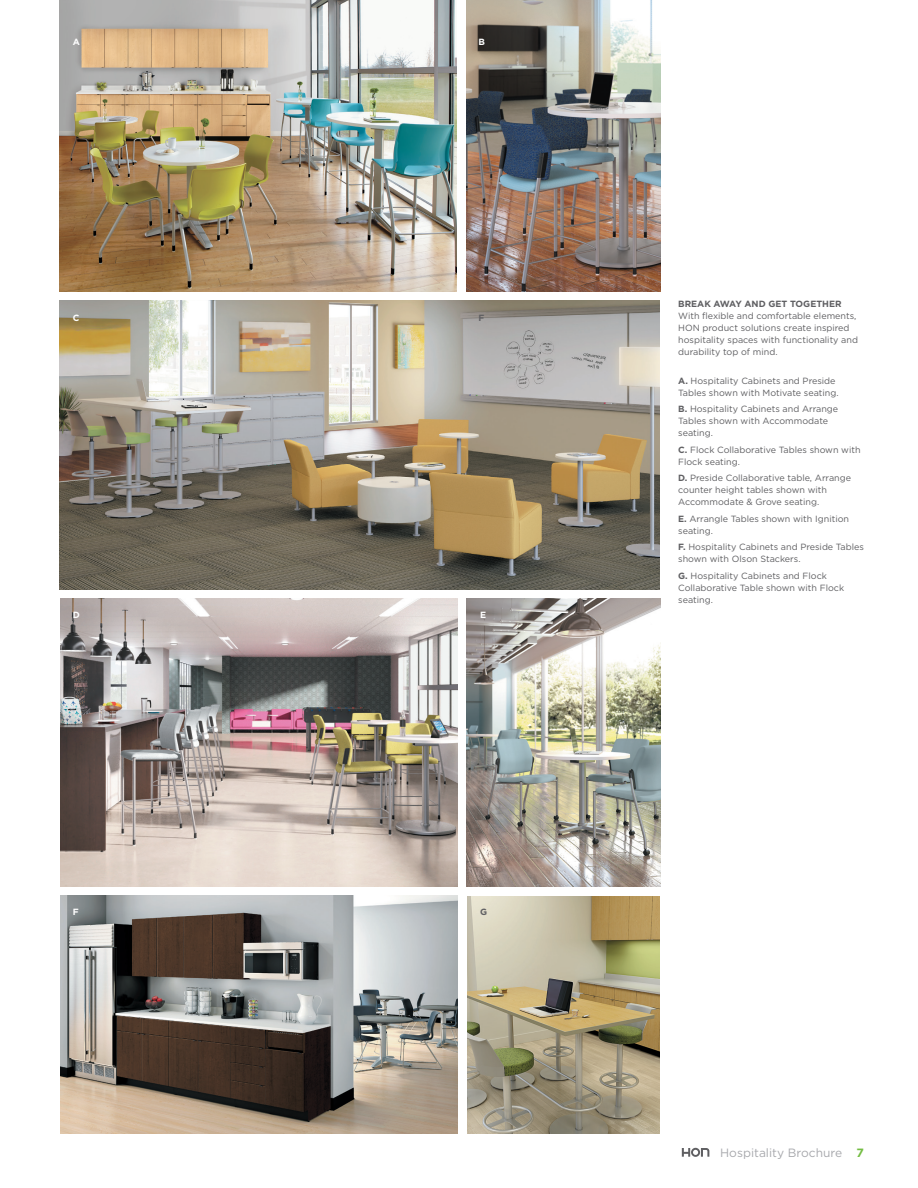
<style>
.page{position:relative;width:918px;height:1188px;background:#fff}
.page>*{position:absolute;margin:0;border:0;box-sizing:border-box;transform-origin:0 0}
.t1{font:12px "Gotham";color:#a8a9ad}
.t2{font:9px/12px "Gotham";color:#5f5f62}
.t3{font:700 9px "Gotham";color:#5f5f62}
.t4{font:700 9px "Gotham";color:#fff}
.s1{font-weight:700}
.s2{font-weight:700;color:#74bd43}
</style>
<div class="page">
<svg style="left:682px;top:1148px;width:27px;height:9px"></svg>
<img style="left:59px;top:0;width:398px;height:292px">
<img style="left:59px;top:300px;width:601px;height:290px">
<img style="left:467px;top:0;width:193px;height:292px">
<img style="left:60px;top:896px;width:398px;height:238px">
<img style="left:60px;top:599px;width:398px;height:288px">
<img style="left:467px;top:897px;width:193px;height:237px">
<img style="left:467px;top:599px;width:193px;height:288px">
<p class="t4" style="left:73px;top:36px;width:9px">A</p>
<p class="t4" style="left:479px;top:36px;width:8px">B</p>
<p class="t4" style="left:73px;top:312px;width:8px">C</p>
<p class="t3" style="left:479px;top:312px;width:7px">F</p>
<p class="t4" style="left:73px;top:609px;width:9px">D</p>
<p class="t4" style="left:73px;top:906px;width:7px">F</p>
<p class="t4" style="left:480px;top:609px;width:8px">E</p>
<p class="t3" style="left:480px;top:906px;width:9px">G</p>
<p class="t3" style="left:678px;top:298px;width:165px">BREAK AWAY AND GET TOGETHER</p>
<p class="t2" style="left:678px;top:310px;width:181px">With flexible and comfortable elements, HON product solutions create inspired hospitality spaces with functionality and durability top of mind.</p>
<p class="t2" style="left:678px;top:375px;width:162px"><span class="s1">A.</span> Hospitality Cabinets and Preside<br>Tables shown with Motivate seating.</p>
<p class="t2" style="left:678px;top:403px;width:162px"><span class="s1">B.</span> Hospitality Cabinets and Arrange<br>Tables shown with Accommodate seating.</p>
<p class="t2" style="left:678px;top:444px;width:184px"><span class="s1">C.</span> Flock Collaborative Tables shown with<br>Flock seating.</p>
<p class="t2" style="left:678px;top:472px;width:174px"><span class="s1">D.</span> Preside Collaborative table, Arrange counter height tables shown with<br>Accommodate &amp; Grove seating.</p>
<p class="t2" style="left:678px;top:513px;width:172px"><span class="s1">E.</span> Arrangle Tables shown with Ignition seating.</p>
<p class="t2" style="left:678px;top:541px;width:187px"><span class="s1">F.</span> Hospitality Cabinets and Preside Tables shown with Olson Stackers.</p>
<p class="t2" style="left:678px;top:570px;width:167px"><span class="s1">G.</span> Hospitality Cabinets and Flock<br>Collaborative Table shown with Flock seating.</p>
<h1 class="t1" style="left:720px;top:1145px;width:145px">Hospitality Brochure <span class="s2">7</span></h1>
</div>
